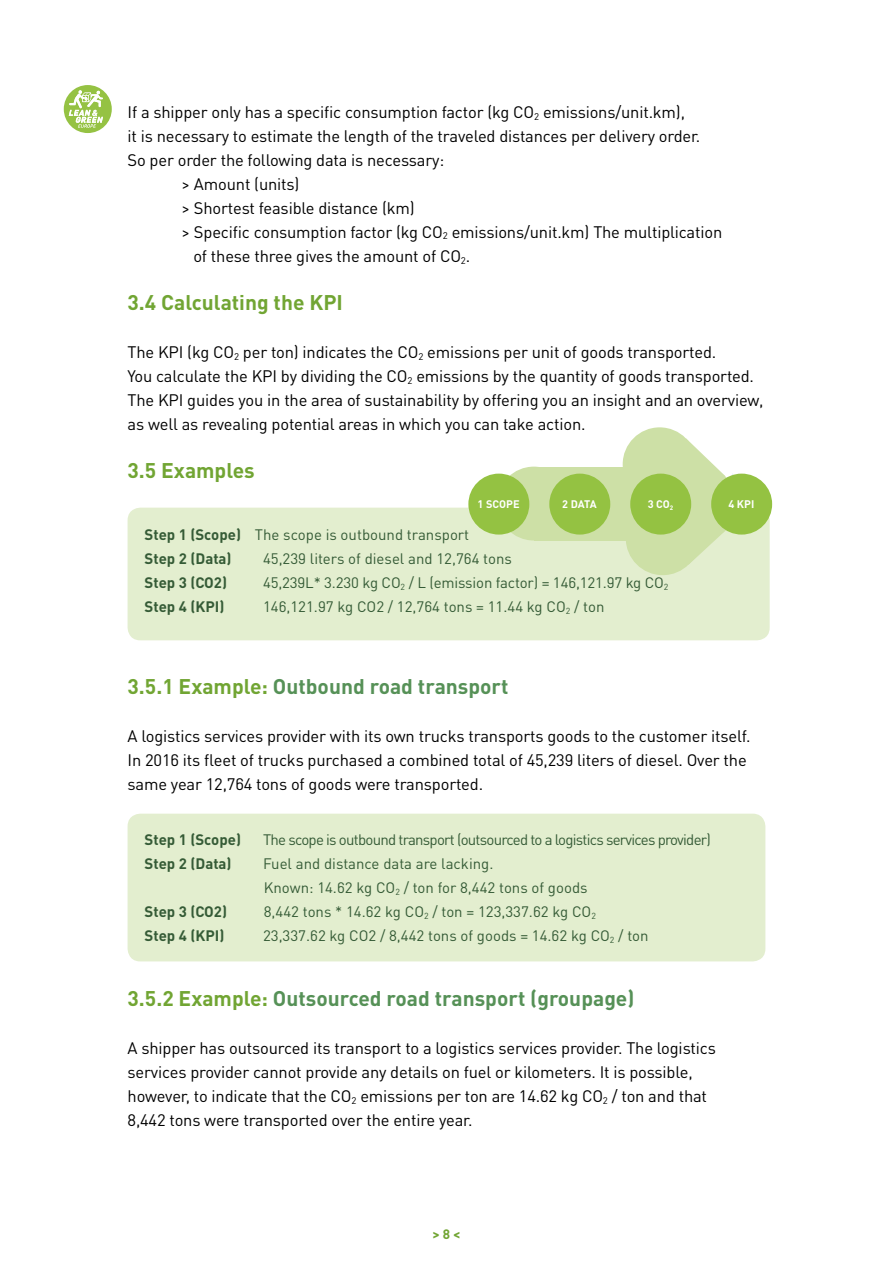
<style>
.page{position:relative;width:893px;height:1263px;background:#fff}
.page>*{position:absolute;margin:0;border:0;box-sizing:border-box;transform-origin:0 0}
.t1{font:700 21px "DIN Pro";color:#569157}
.t2{font:700 21px "DIN Pro";color:#71a533}
.t3{font:16.5px/24px "DIN Pro";letter-spacing:-.01em;color:#000}
.t4{font:15px/24px "DIN Pro";color:#355b36}
.t5{font:15px "DIN Pro";letter-spacing:-.05em;color:#355b36}
.t6{font:700 15px "DIN Pro";color:#355b36}
.t7{font:700 13.5px "DIN Pro";color:#71a533}
.t8{font:700 10.95px "DIN Pro";letter-spacing:.005em;color:#fff}
.s1{font-size:9.6px}
.s2{font-weight:700}
.s3{color:#71a533}
</style>
<div class="page">
<div style="left:128px;top:508px;width:642px;height:132px;background:#e3eecf;border-radius:13px"></div>
<div style="left:128px;top:814px;width:637px;height:147px;background:#e3eecf;border-radius:13px"></div>
<svg style="left:689px;top:441px;width:40px;height:120px"></svg>
<div style="left:626px;top:501px;width:74px;height:74px;background:#cde0a6;border-radius:50%"></div>
<div style="left:623px;top:427px;width:74px;height:74px;background:#cde0a6;border-radius:50%"></div>
<div style="left:534px;top:467px;width:166px;height:73px;background:#cde0a6"></div>
<div style="left:497px;top:467px;width:74px;height:73px;background:#cde0a6;border-radius:50%"></div>
<div style="left:663px;top:467px;width:74px;height:73px;background:#cde0a6;border-radius:50%"></div>
<div style="left:468px;top:474px;width:61px;height:61px;background:#94c242;border-radius:50%"></div>
<div style="left:549px;top:474px;width:61px;height:61px;background:#94c242;border-radius:50%"></div>
<div style="left:630px;top:474px;width:61px;height:61px;background:#94c242;border-radius:50%"></div>
<div style="left:711px;top:474px;width:61px;height:61px;background:#94c242;border-radius:50%"></div>
<svg style="left:64px;top:85px;width:48px;height:48px"></svg>
<p class="t3" style="left:128px;top:99px;width:559px">If a shipper only has a specific consumption factor (kg CO<sub>2</sub> emissions/unit.km),</p>
<p class="t3" style="left:128px;top:123px;width:574px">it is necessary to estimate the length of the traveled distances per delivery order.</p>
<p class="t3" style="left:128px;top:147px;width:318px">So per order the following data is necessary:</p>
<p class="t3" style="left:182px;top:171px;width:119px">&gt; Amount (units)</p>
<p class="t3" style="left:182px;top:195px;width:235px">&gt; Shortest feasible distance (km)</p>
<p class="t3" style="left:182px;top:219px;width:542px">&gt; Specific consumption factor (kg CO<span class="s1">2</span> emissions/unit.km) The multiplication</p>
<p class="t3" style="left:193px;top:243px;width:278px">of these three gives the amount of CO<sub>2</sub>.</p>
<p class="t2" style="left:128px;top:288px;width:217px">3.4 Calculating the KPI</p>
<p class="t3" style="left:128px;top:339px;width:638px">The KPI (kg CO<sub>2</sub> per ton) indicates the CO<sub>2</sub> emissions per unit of goods transported.<br>You calculate the KPI by dividing the CO<sub>2</sub> emissions by the quantity of goods transported.<br>The KPI guides you in the area of sustainability by offering you an insight and an overview, as well as revealing potential areas in which you can take action.</p>
<p class="t2" style="left:128px;top:456px;width:129px">3.5 Examples</p>
<p class="t8" style="left:478px;top:497px;width:44px">1 SCOPE</p>
<p class="t8" style="left:562px;top:497px;width:36px">2 DATA</p>
<p class="t8" style="left:648px;top:497px;width:27px">3 CO<sub>2</sub></p>
<p class="t8" style="left:728px;top:497px;width:28px">4 KPI</p>
<p class="t4" style="left:145px;top:523px;width:326px"><span class="s2">Step 1 (Scope)</span> The scope is outbound transport<br><span class="s2">Step 2 (Data)</span></p>
<p class="t4" style="left:263px;top:547px;width:250px">45,239 liters of diesel and 12,764 tons</p>
<p class="t6" style="left:145px;top:573px;width:84px">Step 3 (CO2)</p>
<p class="t4" style="left:263px;top:571px;width:407px">45,239L* 3.230 kg CO<sub>2</sub> / L (emission factor) = 146,121.97 kg CO<sub>2</sub></p>
<p class="t6" style="left:145px;top:597px;width:81px">Step 4 (KPI)</p>
<p class="t4" style="left:263px;top:595px;width:343px">146,121.97 kg CO2 / 12,764 tons = 11.44 kg CO<sub>2</sub> / ton</p>
<p class="t1" style="left:128px;top:672px;width:382px"><span class="s3">3.5.1 Example:</span> Outbound road transport</p>
<p class="t3" style="left:128px;top:723px;width:624px">A logistics services provider with its own trucks transports goods to the customer itself.<br>In 2016 its fleet of trucks purchased a combined total of 45,239 liters of diesel. Over the same year 12,764 tons of goods were transported.</p>
<p class="t6" style="left:145px;top:830px;width:98px">Step 1 (Scope)</p>
<p class="t5" style="left:263px;top:830px;width:449px">The scope is outbound transport (outsourced to a logistics services provider)</p>
<p class="t6" style="left:145px;top:854px;width:89px">Step 2 (Data)</p>
<p class="t4" style="left:263px;top:851px;width:326px">Fuel and distance data are lacking.<br>Known: 14.62 kg CO<sub>2</sub> / ton for 8,442 tons of goods</p>
<p class="t6" style="left:145px;top:902px;width:84px">Step 3 (CO2)</p>
<p class="t4" style="left:264px;top:899px;width:334px">8,442 tons * 14.62 kg CO<sub>2</sub> / ton = 123,337.62 kg CO<sub>2</sub></p>
<p class="t6" style="left:145px;top:926px;width:81px">Step 4 (KPI)</p>
<p class="t4" style="left:263px;top:923px;width:387px">23,337.62 kg CO2 / 8,442 tons of goods = 14.62 kg CO<sub>2</sub> / ton</p>
<p class="t1" style="left:128px;top:984px;width:508px"><span class="s3">3.5.2 Example:</span> Outsourced road transport (groupage)</p>
<p class="t3" style="left:128px;top:1035px;width:590px">A shipper has outsourced its transport to a logistics services provider. The logistics services provider cannot provide any details on fuel or kilometers. It is possible, however, to indicate that the CO<sub>2</sub> emissions per ton are 14.62 kg CO<sub>2</sub> / ton and that 8,442 tons were transported over the entire year.</p>
<p class="t7" style="left:432px;top:1225px;width:30px">&gt; 8 &lt;</p>
</div>
